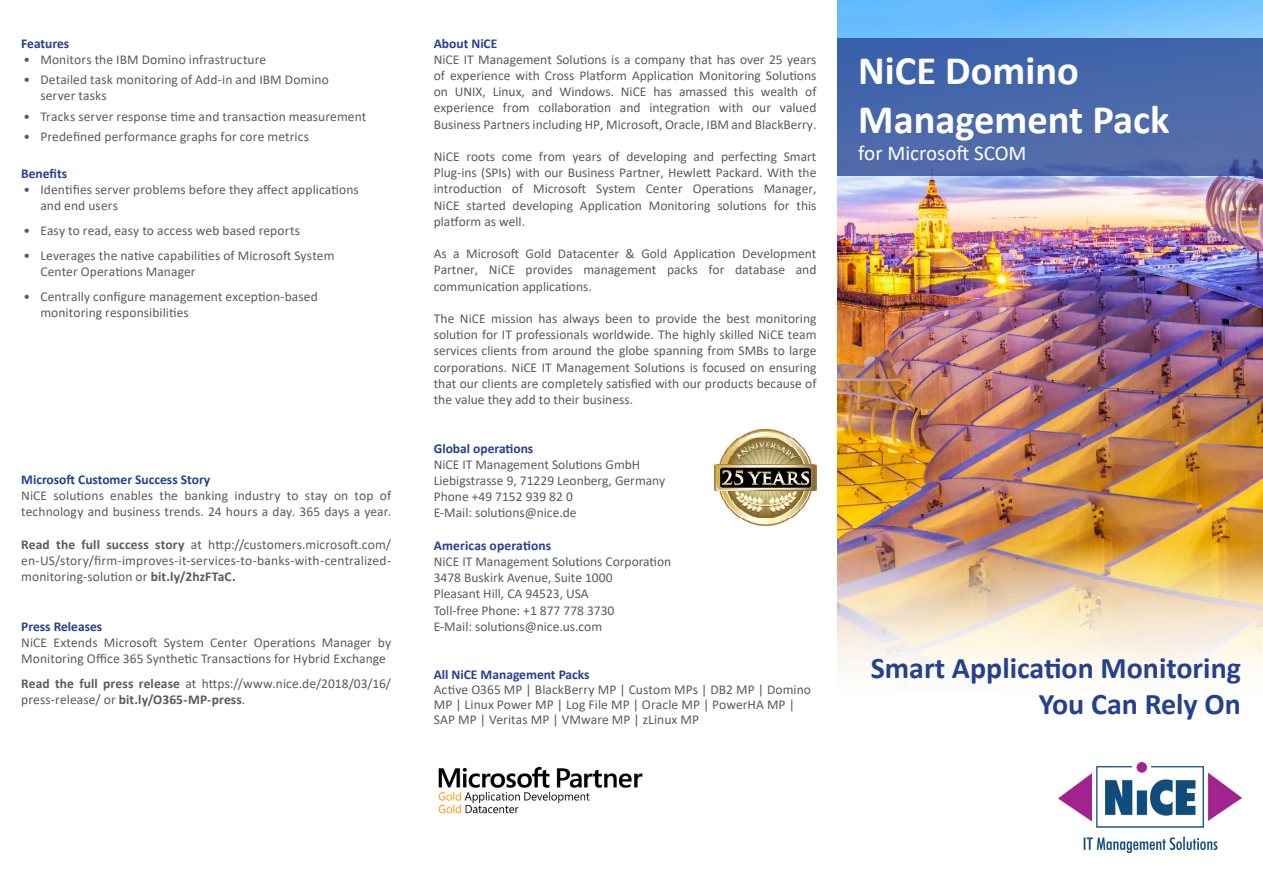
<style>
.page{position:relative;width:1263px;height:893px;background:#fff}
.page>*{position:absolute;margin:0;border:0;box-sizing:border-box;transform-origin:0 0}
.t1{font:700 40.5px/48.6px "Calibri";color:#fff}
.t2{font:700 30px/36px "Calibri";color:#25408f;text-align:right}
.t3{font:21px "Calibri";color:#fff}
.t4{font:13.5px/16.2px "Calibri";color:#5a5a5a;text-align:justify}
.t5{font:13.5px/16.2px "Calibri";letter-spacing:.005em;color:#5a5b5b}
.t6{font:700 13.5px "Calibri";color:#25408f}
.s1{font-weight:700;color:#5a5b5b}
.s2{color:#5a5b5b}
.s3{font-weight:700}
.s4{color:#fff}
</style>
<div class="page">
<img style="left:838px;top:0;width:425px;height:543px">
<img style="left:438px;top:766px;width:205px;height:48px">
<img style="left:714px;top:430px;width:103px;height:96px">
<div style="left:838px;top:38px;width:425px;height:138px;background:linear-gradient(to right,#4465aa,#4d69aa)"></div>
<img style="left:837px;top:543px;width:426px;height:131px">
<img style="left:1058px;top:763px;width:183px;height:89px">
<p class="t6" style="left:21px;top:34px;width:50px">Features</p>
<p class="t5" style="left:23px;top:51px;width:244px">• Monitors the IBM Domino infrastructure</p>
<p class="t5" style="left:40px;top:71px;width:290px;text-indent:-17px">• Detailed task monitoring of Add-in and IBM Domino server tasks</p>
<p class="t5" style="left:23px;top:108px;width:344px">• Tracks server response time and transaction measurement</p>
<p class="t5" style="left:23px;top:128px;width:287px">• Predefined performance graphs for core metrics</p>
<p class="t6" style="left:21px;top:164px;width:47px">Benefits</p>
<p class="t5" style="left:40px;top:181px;width:320px;text-indent:-17px">• Identifies server problems before they affect applications and end users</p>
<p class="t5" style="left:23px;top:222px;width:278px">• Easy to read, easy to access web based reports</p>
<p class="t5" style="left:40px;top:247px;width:296px;text-indent:-17px">• Leverages the native capabilities of Microsoft System<br>Center Operations Manager</p>
<p class="t5" style="left:40px;top:288px;width:279px;text-indent:-17px">• Centrally configure management exception-based monitoring responsibilities</p>
<p class="t6" style="left:21px;top:470px;width:190px">Microsoft Customer Success Story</p>
<p class="t5" style="left:21px;top:487px;width:371px">NiCE solutions enables the banking industry to stay on top of technology and business trends. 24 hours a day. 365 days a year.</p>
<p class="t4" style="left:21px;top:536px;width:371px"><span class="s1">Read the full success story</span> <span class="s2">at</span> http://customers.microsoft.com/ en-US/story/firm-improves-it-services-to-banks-with-centralized&shy;monitoring-solution or <span class="s3">bit.ly/2hzFTaC.</span></p>
<p class="t6" style="left:21px;top:617px;width:82px">Press Releases</p>
<p class="t5" style="left:21px;top:634px;width:371px">NiCE Extends Microsoft System Center Operations Manager by<br>Monitoring Office 365 Synthetic Transactions for Hybrid Exchange</p>
<p class="t4" style="left:21px;top:675px;width:371px"><span class="s1">Read the full press release</span> <span class="s2">at</span> https://www.nice.de/2018/03/16/ press-release/ or <span class="s3">bit.ly/O365-MP-press</span>.</p>
<p class="t6" style="left:434px;top:34px;width:65px">About NiCE</p>
<p class="t4" style="left:434px;top:51px;width:384px">NiCE IT Management Solutions is a company that has over 25 years of experience with Cross Platform Application Monitoring Solutions on UNIX, Linux, and Windows. NiCE has amassed this wealth of experience from collaboration and integration with our valued Business Partners including HP, Microsoft, Oracle, IBM and BlackBerry.</p>
<p class="t4" style="left:434px;top:148px;width:384px">NiCE roots come from years of developing and perfecting Smart Plug-ins (SPIs) with our Business Partner, Hewlett Packard. With the introduction of Microsoft System Center Operations Manager, NiCE started developing Application Monitoring solutions for this platform as well.</p>
<p class="t4" style="left:434px;top:245px;width:384px">As a Microsoft Gold Datacenter &amp; Gold Application Development Partner, NiCE provides management packs for database and communication applications.</p>
<p class="t4" style="left:434px;top:310px;width:384px">The NiCE mission has always been to provide the best monitoring solution for IT professionals worldwide. The highly skilled NiCE team services clients from around the globe spanning from SMBs to large corporations. NiCE IT Management Solutions is focused on ensuring that our clients are completely satisfied with our products because of the value they add to their business.</p>
<p class="t6" style="left:434px;top:439px;width:101px">Global operations</p>
<p class="t5" style="left:434px;top:456px;width:233px">NiCE IT Management Solutions GmbH<br>Liebigstrasse 9, 71229 Leonberg, Germany<br>Phone +49 7152 939 82 0<br>E-Mail: solutions@nice.de</p>
<p class="t6" style="left:434px;top:536px;width:119px">Americas operations</p>
<p class="t5" style="left:434px;top:553px;width:239px">NiCE IT Management Solutions Corporation 3478 Buskirk Avenue, Suite 1000<br>Pleasant Hill, CA 94523, USA<br>Toll-free Phone: +1 877 778 3730<br>E-Mail: solutions@nice.us.com</p>
<p class="t6" style="left:434px;top:665px;width:157px">All NiCE Management Packs</p>
<p class="t4" style="left:434px;top:682px;width:379px;line-height:15px;text-align:left">Active O365 MP | BlackBerry MP | Custom MPs | DB2 MP | Domino<br>MP | Linux Power MP | Log File MP | Oracle MP | PowerHA MP |<br>SAP MP | Veritas MP | VMware MP | zLinux MP <span class="s4">|</span></p>
<h1 class="t1" style="left:858px;top:46px;width:313px">NiCE Domino<br>Management Pack</h1>
<h3 class="t3" style="left:858px;top:138px;width:170px">for Microsoft SCOM</h3>
<h2 class="t2" style="left:871px;top:650px;width:372px">Smart Application Monitoring<br>You Can Rely On</h2>
</div>
